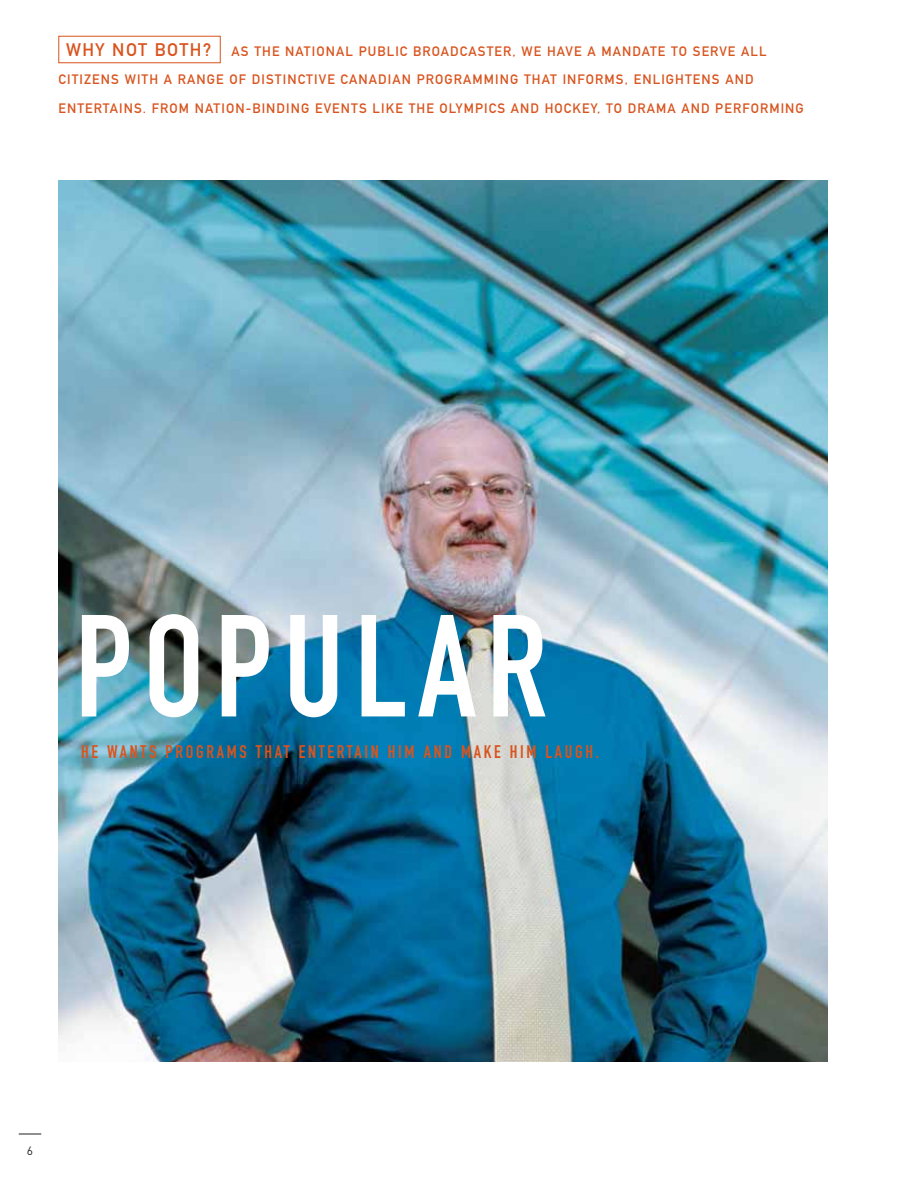
<style>
.page{position:relative;width:918px;height:1188px;background:#fff}
.page>*{position:absolute;margin:0;border:0;box-sizing:border-box;transform-origin:0 0}
.t1{font:142.5px "DIN Engschrift";letter-spacing:.075em;color:#fff}
.t2{font:18px "DIN Engschrift";letter-spacing:.15em;color:#d9541e}
.t3{font:13.5px/28.5px "DIN Mittelschrift";letter-spacing:.08em;color:#d9541e}
.t4{font:12px "DIN";color:#231f20}
.s1{font-size:18px}
</style>
<div class="page">
<svg style="left:19px;top:1134px;width:22px;height:1px"></svg>
<img style="left:58px;top:180px;width:770px;height:882px">
<p class="t3" style="left:59px;top:38px;width:747px;text-indent:7px"><span class="s1">WHY NOT BOTH?</span> AS THE NATIONAL PUBLIC BROADCASTER, WE HAVE A MANDATE TO SERVE ALL<br>CITIZENS WITH A RANGE OF DISTINCTIVE CANADIAN PROGRAMMING THAT INFORMS, ENLIGHTENS AND<br>ENTERTAINS. FROM NATION-BINDING EVENTS LIKE THE OLYMPICS AND HOCKEY, TO DRAMA AND PERFORMING</p>
<h1 class="t1" style="left:75px;top:615px;width:474px">POPULAR</h1>
<h2 class="t2" style="left:81px;top:745px;width:520px">HE WANTS PROGRAMS THAT ENTERTAIN HIM AND MAKE HIM LAUGH.</h2>
<p class="t4" style="left:27px;top:1146px;width:8px">6</p>
</div>
